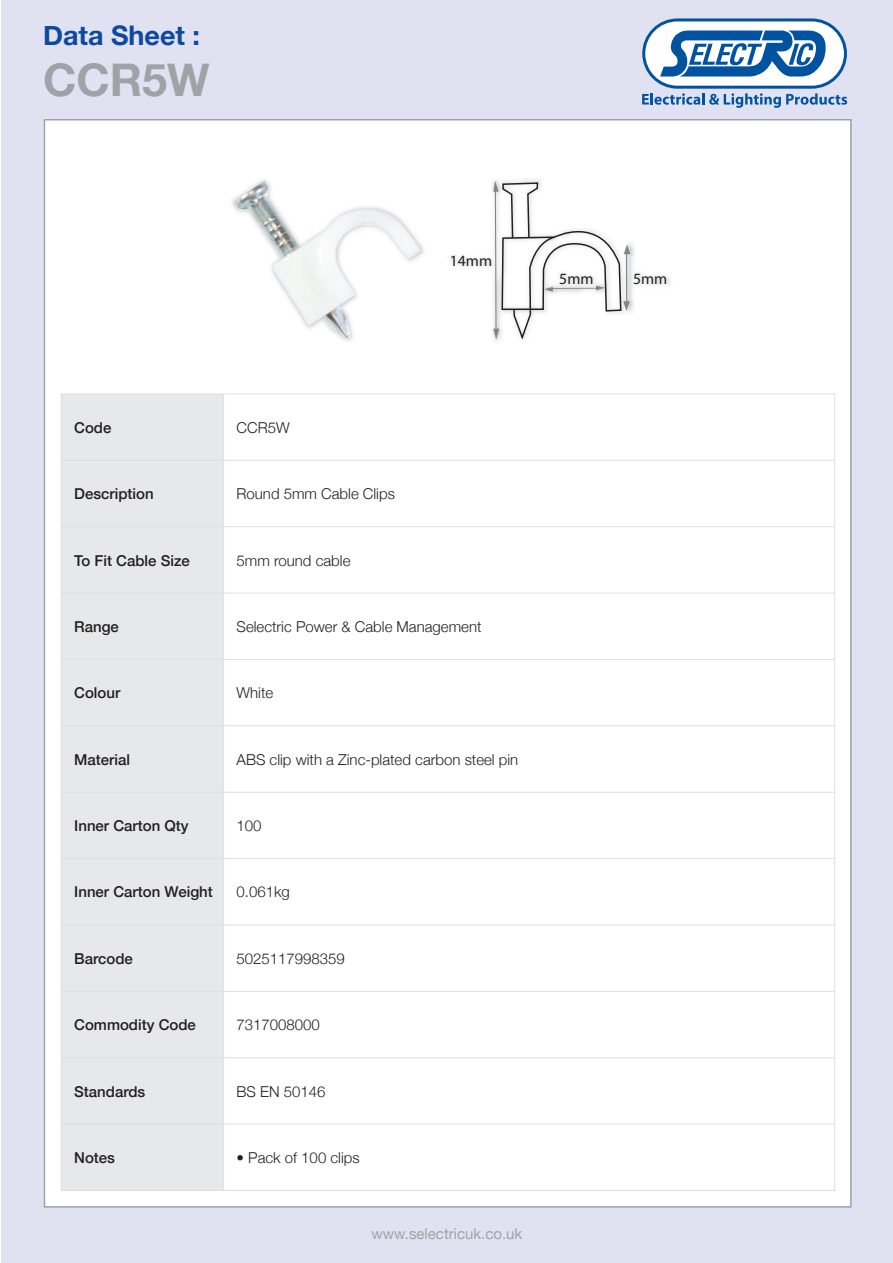
<style>
.page{position:relative;width:893px;height:1263px;background:#fff}
.page>*{position:absolute;margin:0;border:0;box-sizing:border-box;transform-origin:0 0}
.t1{font:700 45px "Helvetica Neue";color:#9fa3a6}
.t2{font:700 27px "Helvetica Neue";color:#0f499d}
.t3{font:15.75px "Myriad Pro";color:#231f20}
.t4{font:300 15px "Helvetica Neue";color:#231f20}
.t5{font:500 15px "Helvetica Neue";color:#231f20}
.t6{font:15px "Helvetica Neue";color:#9fa3a6}
</style>
<div class="page">
<div style="left:1px;top:0;width:892px;height:1263px;background:#e1e2f1"></div>
<div style="left:45px;top:120px;width:805px;height:1086px;background:#fff"></div>
<svg style="left:642px;top:18px;width:205px;height:90px"></svg>
<img style="left:233px;top:181px;width:188px;height:158px">
<div style="left:61px;top:394px;width:163px;height:66px;background:#e7e8e9"></div>
<div style="left:61px;top:460px;width:163px;height:67px;background:#e7e8e9"></div>
<div style="left:61px;top:527px;width:163px;height:66px;background:#e7e8e9"></div>
<div style="left:61px;top:593px;width:163px;height:66px;background:#e7e8e9"></div>
<div style="left:61px;top:659px;width:163px;height:67px;background:#e7e8e9"></div>
<div style="left:61px;top:726px;width:163px;height:66px;background:#e7e8e9"></div>
<div style="left:61px;top:792px;width:163px;height:66px;background:#e7e8e9"></div>
<div style="left:61px;top:858px;width:163px;height:67px;background:#e7e8e9"></div>
<div style="left:61px;top:925px;width:163px;height:66px;background:#e7e8e9"></div>
<div style="left:61px;top:991px;width:163px;height:67px;background:#e7e8e9"></div>
<div style="left:61px;top:1058px;width:163px;height:66px;background:#e7e8e9"></div>
<div style="left:61px;top:1124px;width:163px;height:67px;background:#e7e8e9"></div>
<hr style="left:61px;top:394px;width:1px;height:797px;background:#dedfe0">
<hr style="left:223px;top:394px;width:1px;height:797px;background:#dedfe0">
<hr style="left:834px;top:394px;width:1px;height:797px;background:#dedfe0">
<hr style="left:61px;top:394px;width:774px;height:1px;background:#dedfe0">
<hr style="left:61px;top:460px;width:774px;height:1px;background:#dedfe0">
<hr style="left:61px;top:526px;width:774px;height:1px;background:#dedfe0">
<hr style="left:61px;top:593px;width:774px;height:1px;background:#dedfe0">
<hr style="left:61px;top:659px;width:774px;height:1px;background:#dedfe0">
<hr style="left:61px;top:725px;width:774px;height:1px;background:#dedfe0">
<hr style="left:61px;top:792px;width:774px;height:1px;background:#dedfe0">
<hr style="left:61px;top:858px;width:774px;height:1px;background:#dedfe0">
<hr style="left:61px;top:925px;width:774px;height:1px;background:#dedfe0">
<hr style="left:61px;top:991px;width:774px;height:1px;background:#dedfe0">
<hr style="left:61px;top:1057px;width:774px;height:1px;background:#dedfe0">
<hr style="left:61px;top:1124px;width:774px;height:1px;background:#dedfe0">
<hr style="left:61px;top:1190px;width:774px;height:1px;background:#dedfe0">
<img style="left:449px;top:180px;width:222px;height:162px">
<svg style="left:493px;top:181px;width:137px;height:159px"></svg>
<h2 class="t2" style="left:43px;top:18px;width:159px">Data Sheet :</h2>
<h1 class="t1" style="left:43px;top:52px;width:168px">CCR5W</h1>
<p class="t3" style="left:450px;top:255px;width:44px">14mm</p>
<p class="t3" style="left:559px;top:273px;width:36px">5mm</p>
<p class="t3" style="left:633px;top:273px;width:36px">5mm</p>
<p class="t5" style="left:74px;top:418px;width:39px">Code</p>
<p class="t4" style="left:237px;top:418px;width:55px">CCR5W</p>
<p class="t5" style="left:74px;top:484px;width:81px">Description</p>
<p class="t4" style="left:237px;top:485px;width:160px">Round 5mm Cable Clips</p>
<p class="t5" style="left:74px;top:551px;width:117px">To Fit Cable Size</p>
<p class="t4" style="left:237px;top:551px;width:115px">5mm round cable</p>
<p class="t5" style="left:74px;top:617px;width:46px">Range</p>
<p class="t4" style="left:237px;top:617px;width:246px">Selectric Power &amp; Cable Management</p>
<p class="t5" style="left:74px;top:684px;width:48px">Colour</p>
<p class="t4" style="left:237px;top:684px;width:38px">White</p>
<p class="t5" style="left:74px;top:750px;width:57px">Material</p>
<p class="t4" style="left:237px;top:750px;width:283px">ABS clip with a Zinc-plated carbon steel pin</p>
<p class="t5" style="left:74px;top:816px;width:116px">Inner Carton Qty</p>
<p class="t4" style="left:237px;top:816px;width:27px">100</p>
<p class="t5" style="left:74px;top:883px;width:140px">Inner Carton Weight</p>
<p class="t4" style="left:237px;top:883px;width:55px">0.061kg</p>
<p class="t5" style="left:74px;top:949px;width:60px">Barcode</p>
<p class="t4" style="left:237px;top:949px;width:110px">5025117998359</p>
<p class="t5" style="left:74px;top:1015px;width:123px">Commodity Code</p>
<p class="t4" style="left:237px;top:1016px;width:85px">7317008000</p>
<p class="t5" style="left:74px;top:1082px;width:73px">Standards</p>
<p class="t4" style="left:237px;top:1082px;width:90px">BS EN 50146</p>
<p class="t5" style="left:74px;top:1148px;width:42px">Notes</p>
<p class="t4" style="left:237px;top:1148px;width:125px">• Pack of 100 clips</p>
<p class="t6" style="left:372px;top:1225px;width:152px">www.selectricuk.co.uk</p>
</div>
